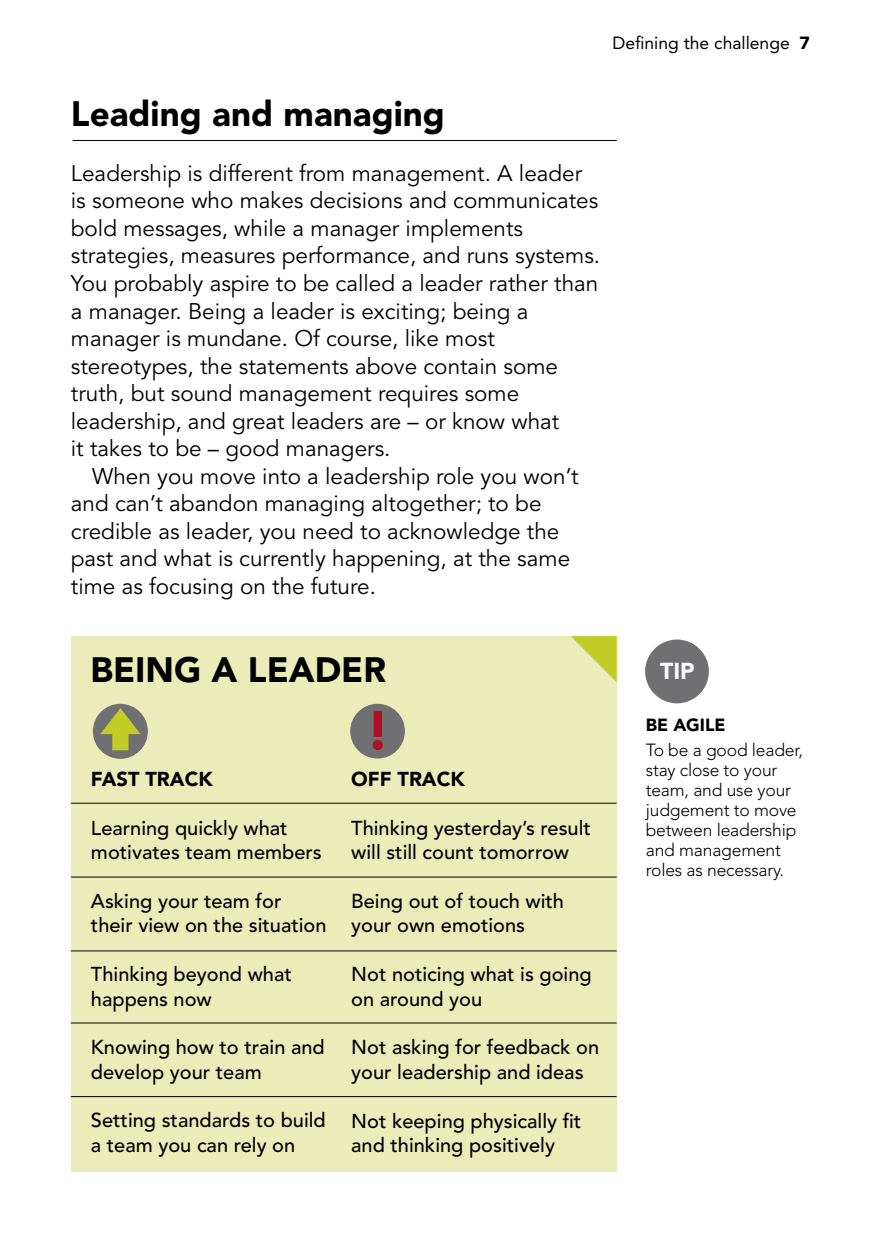
<style>
.page{position:relative;width:879px;height:1255px;background:#fff}
.page>*{position:absolute;margin:0;border:0;box-sizing:border-box;transform-origin:0 0}
.t1{font:900 55px "Avenir";color:#af1023}
.t2{font:900 35px "Avenir";color:#000}
.t3{font:900 23px "Avenir";color:#fdfdfd}
.t4{font:22.5px/27.5px "Avenir";color:#000}
.t5{font:500 20px/24.5px "Avenir";color:#000}
.t6{font:900 20px "Avenir";color:#000}
.t7{font:300 17.5px/20px "Avenir";letter-spacing:-.01em;color:#000}
.t8{font:17.5px "Avenir";color:#000}
.t9{font:900 17.5px "Avenir";letter-spacing:.1em;color:#000}
</style>
<div class="page">
<div style="left:71px;top:636px;width:546px;height:535px;background:#eaedba"></div>
<svg style="left:571px;top:636px;width:46px;height:46px"></svg>
<div style="left:93px;top:703px;width:55px;height:55px;background:#707072;border-radius:50%"></div>
<svg style="left:100px;top:708px;width:41px;height:42px"></svg>
<div style="left:350px;top:703px;width:55px;height:55px;background:#707072;border-radius:50%"></div>
<hr style="left:73px;top:140px;width:544px;height:1px;background:#000">
<hr style="left:71px;top:802px;width:546px;height:1px;background:#000">
<hr style="left:71px;top:876px;width:546px;height:1px;background:#000">
<hr style="left:71px;top:950px;width:546px;height:1px;background:#000">
<hr style="left:71px;top:1022px;width:546px;height:1px;background:#000">
<div style="left:645px;top:639px;width:64px;height:64px;background:#707072;border-radius:50%"></div>
<hr style="left:71px;top:1096px;width:546px;height:1px;background:#000">
<p class="t8" style="left:612px;top:32px;width:179px">Defining the challenge</p>
<h2 class="t2" style="left:71px;top:93px;width:376px">Leading and managing</h2>
<p class="t4" style="left:71px;top:160px;width:531px">Leadership is different from management. A leader is someone who makes decisions and communicates bold messages, while a manager implements strategies, measures performance, and runs systems.<br>You probably aspire to be called a leader rather than a manager. Being a leader is exciting; being a manager is mundane. Of course, like most stereotypes, the statements above contain some truth, but sound management requires some leadership, and great leaders are – or know what<br>it takes to be – good managers.</p>
<p class="t4" style="left:71px;top:462px;width:509px;text-indent:21px">When you move into a leadership role you won’t and can’t abandon managing altogether; to be credible as leader, you need to acknowledge the past and what is currently happening, at the same time as focusing on the future.</p>
<h2 class="t2" style="left:90px;top:648px;width:289px">being a leader</h2>
<p class="t6" style="left:91px;top:767px;width:123px">FAST TRACK</p>
<p class="t5" style="left:91px;top:816px;width:232px">Learning quickly what motivates team members</p>
<p class="t5" style="left:91px;top:889px;width:237px">Asking your team for their view on the situation</p>
<p class="t5" style="left:91px;top:962px;width:202px">Thinking beyond what happens now</p>
<p class="t5" style="left:91px;top:1035px;width:235px">Knowing how to train and develop your team</p>
<p class="t5" style="left:91px;top:1108px;width:236px">Setting standards to build a team you can rely on</p>
<h1 class="t1" style="left:365px;top:697px;width:26px">!</h1>
<p class="t6" style="left:351px;top:767px;width:115px">OFF TRACK</p>
<p class="t5" style="left:351px;top:816px;width:241px">Thinking yesterday’s result will still count tomorrow</p>
<p class="t5" style="left:351px;top:889px;width:214px">Being out of touch with your own emotions</p>
<p class="t5" style="left:351px;top:962px;width:242px">Not noticing what is going on around you</p>
<p class="t5" style="left:351px;top:1035px;width:249px">Not asking for feedback on your leadership and ideas</p>
<p class="t5" style="left:351px;top:1108px;width:232px">Not keeping physically fit and thinking positively</p>
<p class="t3" style="left:660px;top:657px;width:36px">Tip</p>
<p class="t9" style="left:646px;top:714px;width:81px">Be agile</p>
<p class="t7" style="left:646px;top:740px;width:159px">To be a good leader, stay close to your team, and use your judgement to move between leadership and management roles as necessary.</p>
</div>
